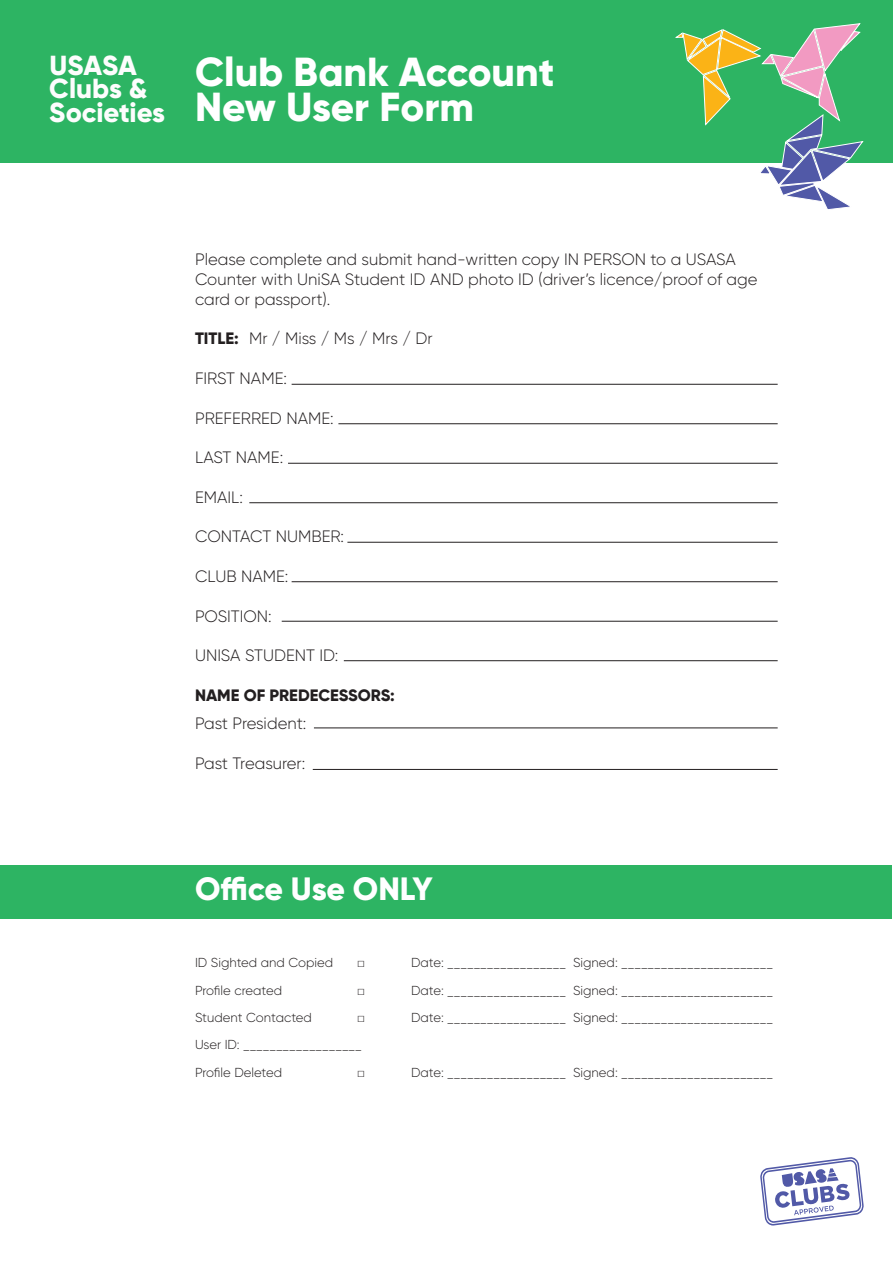
<style>
.page{position:relative;width:893px;height:1263px;background:#fff}
.page>*{position:absolute;margin:0;border:0;box-sizing:border-box;transform-origin:0 0}
.t1{font:800 40.5px "Gilroy";color:#fff}
.t2{font:800 32.25px "Gilroy";letter-spacing:-.005em;color:#fff}
.t3{font:800 27.6px/23.1px "Gilroy";color:#fdfdfd}
.t4{font:300 16.5px/19.8px "Gilroy";color:#231f20}
.t5{font:800 16.5px "Gilroy";color:#231f20}
.t6{font:300 13.05px "Gilroy";color:#231f20}
.t7{font:13.05px "Arial";color:#231f20}
.s1{font-weight:800}
</style>
<div class="page">
<div style="left:0;top:0;width:893px;height:162px;background:#2db463"></div>
<svg style="left:675px;top:23px;width:189px;height:187px"></svg>
<svg style="left:760px;top:1157px;width:104px;height:68px"></svg>
<hr style="left:292px;top:384px;width:486px;height:1px;background:#231f20">
<hr style="left:338px;top:423px;width:440px;height:1px;background:#231f20">
<hr style="left:288px;top:463px;width:490px;height:1px;background:#231f20">
<hr style="left:249px;top:502px;width:529px;height:1px;background:#231f20">
<hr style="left:347px;top:542px;width:431px;height:1px;background:#231f20">
<hr style="left:292px;top:581px;width:486px;height:1px;background:#231f20">
<hr style="left:282px;top:621px;width:496px;height:1px;background:#231f20">
<hr style="left:344px;top:660px;width:434px;height:1px;background:#231f20">
<div style="left:1px;top:865px;width:891px;height:54px;background:#2db463"></div>
<hr style="left:314px;top:728px;width:464px;height:1px;background:#231f20">
<hr style="left:313px;top:769px;width:465px;height:1px;background:#231f20">
<h3 class="t3" style="left:49px;top:54px;width:117px">USASA<br>Clubs &amp;<br>Societies</h3>
<p class="t1" style="left:195px;top:46px;width:361px">Club Bank Account</p>
<p class="t1" style="left:195px;top:81px;width:280px">New User Form</p>
<p class="t4" style="left:195px;top:249px;width:564px">Please complete and submit hand-written copy IN PERSON to a USASA<br>Counter with UniSA Student ID AND photo ID (driver’s licence/proof of age card or passport).</p>
<p class="t4" style="left:195px;top:329px;width:239px"><span class="s1">TITLE:</span> Mr / Miss / Ms / Mrs / Dr</p>
<p class="t4" style="left:195px;top:368px;width:93px">FIRST NAME:</p>
<p class="t4" style="left:195px;top:408px;width:140px">PREFERRED NAME:</p>
<p class="t4" style="left:195px;top:447px;width:90px">LAST NAME:</p>
<p class="t4" style="left:195px;top:487px;width:49px">EMAIL:</p>
<p class="t4" style="left:195px;top:527px;width:151px">CONTACT NUMBER:</p>
<p class="t4" style="left:195px;top:566px;width:95px">CLUB NAME:</p>
<p class="t4" style="left:195px;top:606px;width:78px">POSITION:</p>
<p class="t4" style="left:195px;top:645px;width:145px">UNISA STUDENT ID:</p>
<p class="t5" style="left:195px;top:685px;width:201px">NAME OF PREDECESSORS:</p>
<p class="t4" style="left:195px;top:713px;width:113px">Past President:</p>
<p class="t4" style="left:195px;top:753px;width:112px">Past Treasurer:</p>
<p class="t2" style="left:195px;top:868px;width:239px">Office Use ONLY</p>
<p class="t6" style="left:195px;top:955px;width:140px">ID Sighted and Copied</p>
<p class="t7" style="left:357px;top:954px;width:9px">□</p>
<p class="t6" style="left:411px;top:955px;width:363px">Date: __________________ Signed: _______________________</p>
<p class="t6" style="left:195px;top:982px;width:89px">Profile created</p>
<p class="t7" style="left:357px;top:981px;width:9px">□</p>
<p class="t6" style="left:411px;top:982px;width:363px">Date: __________________ Signed: _______________________</p>
<p class="t6" style="left:195px;top:1009px;width:119px">Student Contacted</p>
<p class="t7" style="left:357px;top:1008px;width:9px">□</p>
<p class="t6" style="left:411px;top:1009px;width:363px">Date: __________________ Signed: _______________________</p>
<p class="t6" style="left:195px;top:1037px;width:168px">User ID: __________________</p>
<p class="t6" style="left:195px;top:1064px;width:89px">Profile Deleted</p>
<p class="t7" style="left:357px;top:1063px;width:9px">□</p>
<p class="t6" style="left:411px;top:1064px;width:363px">Date: __________________ Signed: _______________________</p>
</div>
